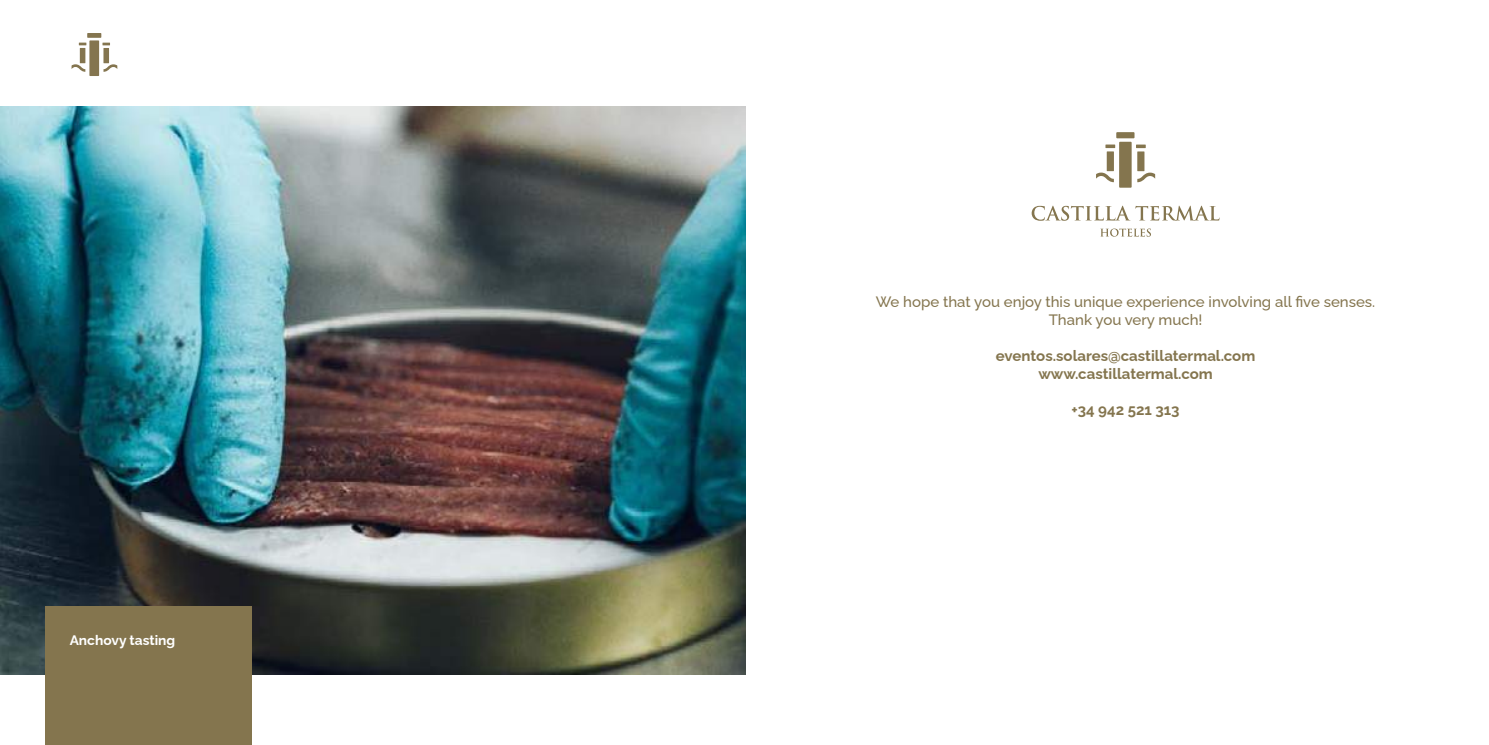
<style>
.page{position:relative;width:1489px;height:745px;background:#fff}
.page>*{position:absolute;margin:0;border:0;box-sizing:border-box;transform-origin:0 0}
.t1{font:500 15px/18px "Raleway";color:#84754e;text-align:center}
.t2{font:700 15px/18px "Raleway";color:#84754e;text-align:center}
.t3{font:700 13.75px "Raleway";color:#fff}
</style>
<div class="page">
<div style="left:89px;top:40px;width:10px;height:36px;background:#84754f"></div>
<div style="left:87px;top:33px;width:14px;height:5px;background:#84754f"></div>
<svg style="left:102px;top:43px;width:8px;height:2px"></svg>
<div style="left:103px;top:48px;width:6px;height:15px;background:#84754f"></div>
<svg style="left:103px;top:64px;width:14px;height:8px"></svg>
<svg style="left:79px;top:43px;width:7px;height:2px"></svg>
<div style="left:80px;top:48px;width:5px;height:15px;background:#84754f"></div>
<svg style="left:71px;top:64px;width:14px;height:8px"></svg>
<img style="left:0;top:106px;width:745px;height:567px">
<svg style="left:1031px;top:205px;width:188px;height:15px"></svg>
<svg style="left:1100px;top:228px;width:50px;height:8px"></svg>
<div style="left:1119px;top:142px;width:12px;height:45px;background:#84754e"></div>
<div style="left:1116px;top:132px;width:18px;height:6px;background:#84754e"></div>
<svg style="left:1135px;top:144px;width:10px;height:4px"></svg>
<div style="left:1137px;top:151px;width:7px;height:20px;background:#84754e"></div>
<svg style="left:1137px;top:172px;width:18px;height:10px"></svg>
<svg style="left:1105px;top:144px;width:10px;height:4px"></svg>
<div style="left:1106px;top:151px;width:7px;height:20px;background:#84754e"></div>
<svg style="left:1096px;top:172px;width:17px;height:10px"></svg>
<div style="left:45px;top:606px;width:207px;height:138px;background:#84754e"></div>
<p class="t3" style="left:70px;top:628px;width:107px">Anchovy tasting</p>
<p class="t1" style="left:875px;top:291px;width:501px">We hope that you enjoy this unique experience involving all five senses.<br>Thank you very much!</p>
<p class="t2" style="left:995px;top:345px;width:261px">eventos.solares@castillatermal.com www.castillatermal.com</p>
<p class="t2" style="left:1071px;top:399px;width:110px">+34 942 521 313</p>
</div>
